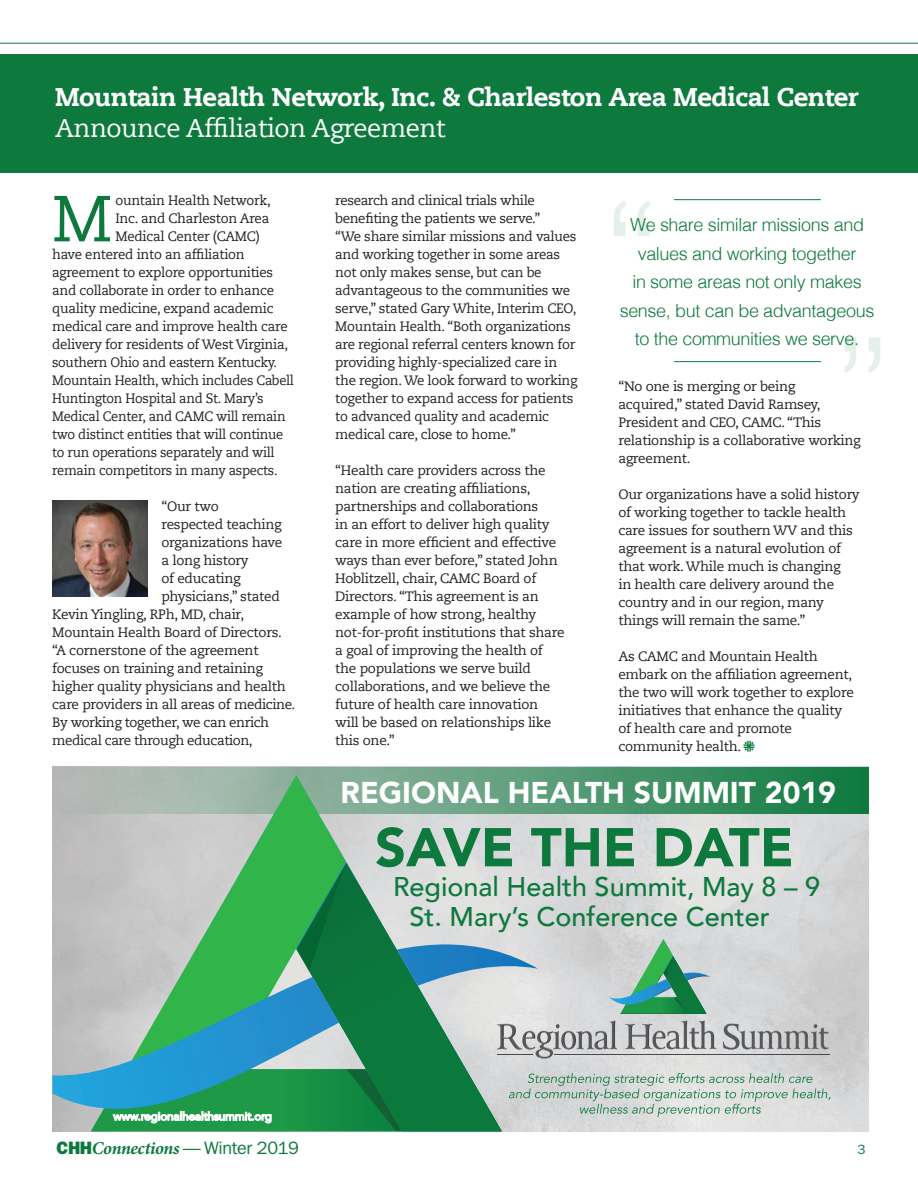
<style>
.page{position:relative;width:918px;height:1188px;background:#fff}
.page>*{position:absolute;margin:0;border:0;box-sizing:border-box;transform-origin:0 0}
.t1{font:64.95px "Caecilia LT Std";color:#0d793d}
.t2{font:900 54px "Avenir";color:#0d793d}
.t3{font:900 30px "Avenir";color:#fff}
.t4{font:500 27px "Avenir";color:#0d793d}
.t5{font:800 25.5px "Caecilia LT Std";letter-spacing:-.02em;color:#fff}
.t6{font:25.5px "Caecilia LT Std";letter-spacing:-.02em;color:#fff}
.t7{font:300 18px/28.5px "Helvetica";letter-spacing:-.02em;color:#0d793d;text-align:center}
.t8{font:italic 700 18px "Minion Pro";letter-spacing:-.02em;color:#0d793d}
.t9{font:13.5px/18px "Caecilia LT Std";letter-spacing:-.02em;color:#231f20}
.t10{font:13.5px "Caecilia LT Std";letter-spacing:-.02em;color:#231f20;scale:.95 1}
.t11{font:13.5px "ITC Franklin Gothic Std";color:#0d793d}
.s1{font-family:"ITC Franklin Gothic Std Hvy";font-weight:400;font-style:normal}
.s2{font-family:"ITC Franklin Gothic Std";font-weight:400;font-style:normal}
</style>
<div class="page">
<div style="left:0;top:54px;width:918px;height:119px;background:#0d793d"></div>
<img style="left:52px;top:501px;width:96px;height:95px">
<svg style="left:614px;top:201px;width:36px;height:35px"></svg>
<svg style="left:845px;top:337px;width:35px;height:36px"></svg>
<hr style="left:674px;top:199px;width:147px;height:1px;background:#0d793d">
<hr style="left:674px;top:361px;width:147px;height:1px;background:#0d793d">
<hr style="left:0;top:43px;width:918px;height:1px;background:#0d793d">
<svg style="left:744px;top:741px;width:10px;height:11px"></svg>
<div style="left:52px;top:767px;width:817px;height:47px;background:linear-gradient(to right,#c3c3c3,#137f44)"></div>
<svg style="left:346px;top:775px;width:156px;height:87px;background:#acc3b8"></svg>
<svg style="left:127px;top:775px;width:219px;height:87px;background:#95bd9f"></svg>
<svg style="left:52px;top:977px;width:287px;height:155px;background:#a0b7be"></svg>
<svg style="left:91px;top:862px;width:740px;height:269px;background:#90bbab"></svg>
<p class="t5" style="left:55px;top:81px;width:805px">Mountain Health Network, Inc. &amp; Charleston Area Medical Center</p>
<p class="t6" style="left:55px;top:114px;width:392px">Announce Affiliation Agreement</p>
<p class="t1" style="left:52px;top:181px;width:62px">M</p>
<p class="t9" style="left:115px;top:192px;width:157px">ountain Health Network,</p>
<p class="t9" style="left:115px;top:210px;width:155px">Inc. and Charleston Area</p>
<p class="t9" style="left:115px;top:228px;width:146px">Medical Center (CAMC)</p>
<p class="t9" style="left:52px;top:246px;width:194px">have entered into an affiliation</p>
<p class="t9" style="left:52px;top:264px;width:223px">agreement to explore opportunities</p>
<p class="t9" style="left:52px;top:282px;width:223px">and collaborate in order to enhance</p>
<p class="t9" style="left:52px;top:300px;width:223px">quality medicine, expand academic</p>
<p class="t9" style="left:52px;top:318px;width:237px">medical care and improve health care</p>
<p class="t9" style="left:52px;top:336px;width:237px">delivery for residents of West Virginia,</p>
<p class="t10" style="left:52px;top:355px;width:238px">southern Ohio and eastern Kentucky.</p>
<p class="t10" style="left:52px;top:373px;width:256px">Mountain Health, which includes Cabell</p>
<p class="t10" style="left:52px;top:391px;width:224px">Huntington Hospital and St. Mary’s</p>
<p class="t10" style="left:52px;top:409px;width:247px">Medical Center, and CAMC will remain</p>
<p class="t10" style="left:52px;top:427px;width:245px">two distinct entities that will continue</p>
<p class="t10" style="left:52px;top:445px;width:236px">to run operations separately and will</p>
<p class="t10" style="left:52px;top:463px;width:239px">remain competitors in many aspects.</p>
<p class="t9" style="left:161px;top:498px;width:59px">“Our two</p>
<p class="t9" style="left:161px;top:516px;width:122px">respected teaching</p>
<p class="t9" style="left:161px;top:534px;width:122px">organizations have</p>
<p class="t9" style="left:161px;top:552px;width:89px">a long history</p>
<p class="t9" style="left:161px;top:570px;width:81px">of educating</p>
<p class="t9" style="left:161px;top:588px;width:120px">physicians,” stated</p>
<p class="t9" style="left:52px;top:606px;width:194px">Kevin Yingling, RPh, MD, chair,</p>
<p class="t9" style="left:52px;top:624px;width:231px">Mountain Health Board of Directors.</p>
<p class="t9" style="left:52px;top:642px;width:208px">“A cornerstone of the agreement</p>
<p class="t9" style="left:52px;top:660px;width:213px">focuses on training and retaining</p>
<p class="t9" style="left:52px;top:678px;width:235px">higher quality physicians and health</p>
<p class="t9" style="left:52px;top:696px;width:245px">care providers in all areas of medicine.</p>
<p class="t9" style="left:52px;top:714px;width:218px">By working together, we can enrich</p>
<p class="t9" style="left:52px;top:732px;width:202px">medical care through education,</p>
<p class="t9" style="left:335px;top:192px;width:207px">research and clinical trials while benefiting the patients we serve.”</p>
<p class="t9" style="left:335px;top:228px;width:244px">“We share similar missions and values and working together in some areas not only makes sense, but can be advantageous to the communities we serve,” stated Gary White, Interim CEO, Mountain Health. “Both organizations are regional referral centers known for providing highly-specialized care in the region. We look forward to working together to expand access for patients to advanced quality and academic medical care, close to home.”</p>
<p class="t9" style="left:335px;top:462px;width:231px">“Health care providers across the nation are creating affiliations, partnerships and collaborations<br>in an effort to deliver high quality care in more efficient and effective ways than ever before,” stated John Hoblitzell, chair, CAMC Board of Directors. “This agreement is an example of how strong, healthy not-for-profit institutions that share a goal of improving the health of the populations we serve build collaborations, and we believe the future of health care innovation</p>
<p class="t9" style="left:335px;top:714px;width:217px">will be based on relationships like this one.”</p>
<p class="t7" style="left:620px;top:209px;width:256px">We share similar missions and values and working together<br>in some areas not only makes sense, but can be advantageous to the communities we serve.</p>
<p class="t9" style="left:618px;top:378px;width:244px">“No one is merging or being acquired,” stated David Ramsey,<br>President and CEO, CAMC. “This relationship is a collaborative working agreement.</p>
<p class="t9" style="left:618px;top:486px;width:243px">Our organizations have a solid history of working together to tackle health care issues for southern WV and this agreement is a natural evolution of that work. While much is changing<br>in health care delivery around the country and in our region, many things will remain the same.”</p>
<p class="t9" style="left:618px;top:648px;width:237px">As CAMC and Mountain Health embark on the affiliation agreement, the two will work together to explore initiatives that enhance the quality</p>
<p class="t9" style="left:618px;top:720px;width:175px">of health care and promote community health.</p>
<p class="t3" style="left:341px;top:767px;width:497px">REGIONAL HEALTH SUMMIT 2019</p>
<p class="t2" style="left:375px;top:801px;width:420px">SAVE THE DATE</p>
<p class="t4" style="left:393px;top:864px;width:429px">Regional Health Summit, May 8 – 9</p>
<p class="t4" style="left:410px;top:894px;width:362px">St. Mary’s Conference Center</p>
<p class="t8" style="left:57px;top:1135px;width:244px"><span class="s1">CHH</span>Connections <span class="s2">— Winter 2019</span></p>
<p class="t11" style="left:857px;top:1141px;width:10px">3</p>
</div>
